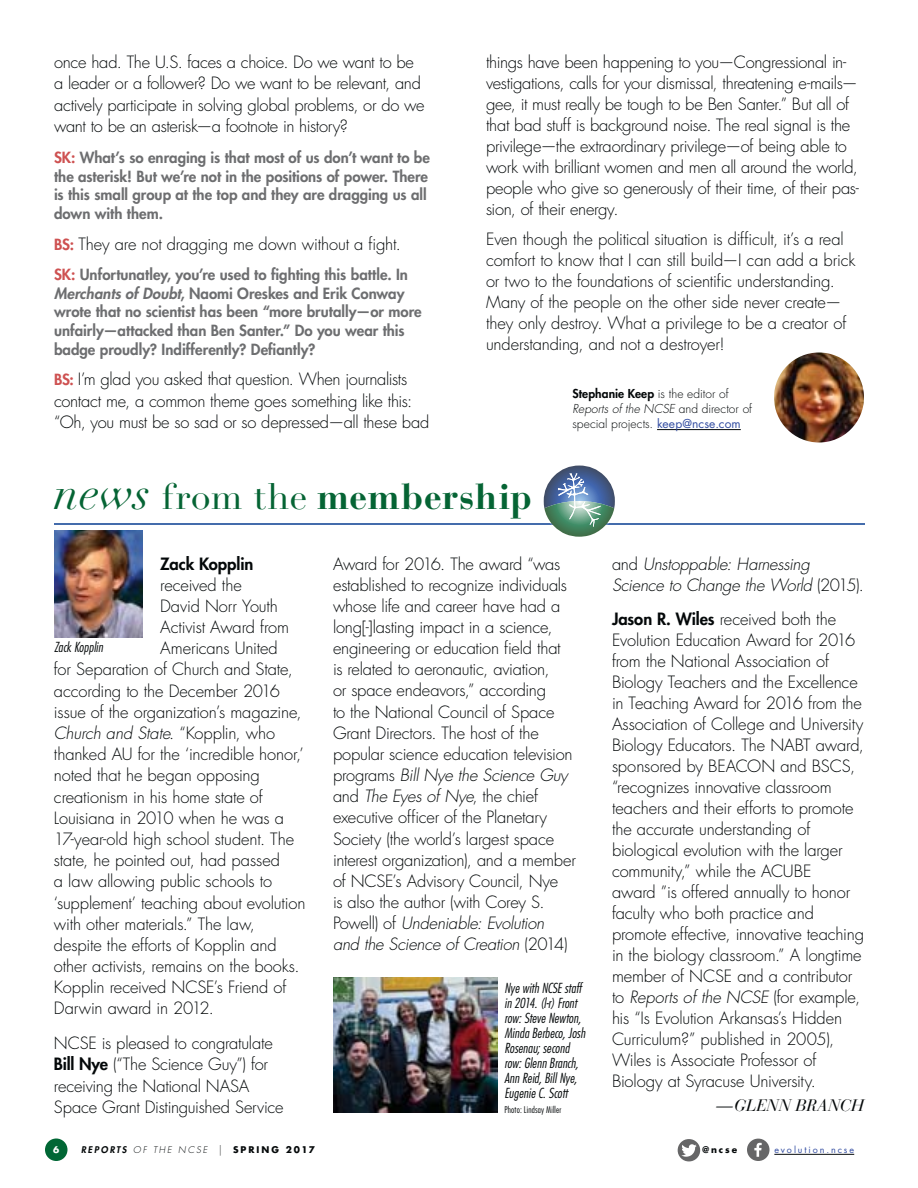
<style>
.page{position:relative;width:918px;height:1188px;background:#fff}
.page>*{position:absolute;margin:0;border:0;box-sizing:border-box;transform-origin:0 0}
.t1{font:700 36px "Bauer Bodoni";letter-spacing:.015em;color:#056434}
.t2{font:300 16.5px/21px "Futura Std";letter-spacing:-.015em;color:#040809}
.t3{font:italic 300 16.5px/21px "Futura Std";letter-spacing:-.01em;color:#040809}
.t4{font:italic 16.5px "Bauer Bodoni";letter-spacing:.02em;color:#040809}
.t5{font:800 16.5px "Futura Std";letter-spacing:-.005em;color:#040809}
.t6{font:800 15px/18.6px "Futura Std";color:#6d6e70}
.t7{font:italic 300 condensed 13.5px/15px "Futura Std";letter-spacing:.005em;color:#040809}
.t8{font:300 12px/15px "Futura Std";color:#040809}
.t9{font:300 condensed 9px "Futura Std";letter-spacing:.025em;color:#040809}
.t10{font:italic 300 9px "Futura Std";letter-spacing:.21em;color:#040809}
.t11{font:700 9px "Futura Std";letter-spacing:.215em;color:#040809}
.t12{font:9px "Futura Std";letter-spacing:.215em;color:#344ea2}
.t13{font:700 9px "Futura Std";color:#fff}
.s1{color:#ce5151}
.s2{font-weight:800;font-size:15px;color:#ce5151}
.s3{font-style:italic}
.s4{font-weight:800}
.s5{font-weight:400;color:#344ea2}
.s6{font-family:"Didot";font-weight:400;font-style:italic;font-size:46.5px}
.s7{font-family:"Didot";font-weight:400}
.s8{font-style:normal}
</style>
<div class="page">
<div style="left:45px;top:1139px;width:23px;height:22px;background:#016735;border-radius:50%"></div>
<hr style="left:54px;top:523px;width:810px;height:2px;background:#446cac">
<svg style="left:543px;top:465px;width:72px;height:72px"></svg>
<hr style="left:657px;top:429px;width:84px;height:1px;background:#040809">
<img style="left:774px;top:353px;width:90px;height:90px;border-radius:50%">
<img style="left:54px;top:530px;width:88px;height:107px">
<img style="left:333px;top:977px;width:165px;height:136px">
<hr style="left:774px;top:1154px;width:80px;height:1px;background:#040809">
<svg style="left:747px;top:1139px;width:23px;height:22px"></svg>
<svg style="left:678px;top:1139px;width:22px;height:22px"></svg>
<p class="t2" style="left:54px;top:52px;width:372px;line-height:21.6px">once had. The U.S. faces a choice. Do we want to be a leader or a follower? Do we want to be relevant, and actively participate in solving global problems, or do we want to be an asterisk—a footnote in history?</p>
<p class="t6" style="left:54px;top:149px;width:378px"><span class="s1">SK:</span> What’s so enraging is that most of us don’t want to be the asterisk! But we’re not in the positions of power. There is this small group at the top and they are dragging us all down with them.</p>
<p class="t2" style="left:54px;top:234px;width:348px"><span class="s2">BS:</span> They are not dragging me down without a fight.</p>
<p class="t6" style="left:54px;top:266px;width:369px"><span class="s1">SK:</span> Unfortunatley, you’re used to fighting this battle. In <span class="s3">Merchants of Doubt</span>, Naomi Oreskes and Erik Conway wrote that no scientist has been “more brutally—or more unfairly—attacked than Ben Santer.” Do you wear this badge proudly? Indifferently? Defiantly?</p>
<p class="t2" style="left:54px;top:369px;width:377px;line-height:21.6px"><span class="s2">BS:</span> I’m glad you asked that question. When journalists contact me, a common theme goes something like this: “Oh, you must be so sad or so depressed—all these bad</p>
<p class="t2" style="left:486px;top:52px;width:374px">things have been happening to you—Congressional in&shy;vestigations, calls for your dismissal, threatening e-mails— gee, it must really be tough to be Ben Santer.” But all of that bad stuff is background noise. The real signal is the privilege—the extraordinary privilege—of being able to work with brilliant women and men all around the world, people who give so generously of their time, of their pas&shy;sion, of their energy.</p>
<p class="t2" style="left:486px;top:229px;width:371px">Even though the political situation is difficult, it’s a real comfort to know that I can still build—I can add a brick or two to the foundations of scientific understanding.<br>Many of the people on the other side never create— they only destroy. What a privilege to be a creator of understanding, and not a destroyer!</p>
<p class="t8" style="left:572px;top:387px;width:181px"><span class="s4">Stephanie Keep</span> is the editor of<br><span class="s3">Reports of the NCSE</span> and director of special projects. <span class="s5">keep@ncse.com</span></p>
<h1 class="t1" style="left:54px;top:482px;width:480px"><span class="s6">news</span> <span class="s7">from the</span> membership</h1>
<p class="t2" style="left:333px;top:554px;width:244px">Award for 2016. The award “was established to recognize individuals whose life and career have had a long[-]lasting impact in a science, engineering or education field that<br>is related to aeronautic, aviation,<br>or space endeavors,” according<br>to the National Council of Space Grant Directors. The host of the popular science education television programs <span class="s3">Bill Nye the Science Guy </span>and <span class="s3">The Eyes of Nye</span>, the chief executive officer of the Planetary Society (the world’s largest space interest organization), and a member of NCSE’s Advisory Council, Nye<br>is also the author (with Corey S.<br>Powell) of <span class="s3">Undeniable: Evolution<br>and the Science of Creation</span> (2014)</p>
<p class="t5" style="left:160px;top:556px;width:95px">Zack Kopplin</p>
<p class="t2" style="left:160px;top:575px;width:83px">received the</p>
<p class="t2" style="left:160px;top:596px;width:119px">David Norr Youth</p>
<p class="t2" style="left:160px;top:618px;width:130px">Activist Award from</p>
<p class="t2" style="left:160px;top:639px;width:119px">Americans United</p>
<p class="t2" style="left:54px;top:660px;width:240px">for Separation of Church and State,</p>
<p class="t2" style="left:54px;top:681px;width:228px">according to the December 2016</p>
<p class="t2" style="left:54px;top:702px;width:249px">issue of the organization’s magazine,</p>
<p class="t3" style="left:54px;top:724px;width:223px">Church and State<span class="s8">. “Kopplin, who</span></p>
<p class="t2" style="left:54px;top:745px;width:251px">thanked AU for the ‘incredible honor,’</p>
<p class="t2" style="left:54px;top:766px;width:207px">noted that he began opposing</p>
<p class="t2" style="left:54px;top:787px;width:210px">creationism in his home state of</p>
<p class="t2" style="left:54px;top:808px;width:232px">Louisiana in 2010 when he was a</p>
<p class="t2" style="left:54px;top:830px;width:242px">17-year-old high school student. The</p>
<p class="t2" style="left:54px;top:851px;width:228px">state, he pointed out, had passed</p>
<p class="t2" style="left:54px;top:872px;width:220px">a law allowing public schools to</p>
<p class="t2" style="left:54px;top:893px;width:253px">‘supplement’ teaching about evolution</p>
<p class="t2" style="left:54px;top:914px;width:203px">with other materials.” The law,</p>
<p class="t2" style="left:54px;top:935px;width:224px">despite the efforts of Kopplin and</p>
<p class="t2" style="left:54px;top:957px;width:247px">other activists, remains on the books.</p>
<p class="t2" style="left:54px;top:978px;width:234px">Kopplin received NCSE’s Friend of</p>
<p class="t2" style="left:54px;top:999px;width:161px">Darwin award in 2012.</p>
<p class="t2" style="left:54px;top:1034px;width:231px">NCSE is pleased to congratulate<br><span class="s4">Bill Nye</span> (“The Science Guy”) for receiving the National NASA<br>Space Grant Distinguished Service</p>
<p class="t7" style="left:54px;top:641px;width:51px">Zack Kopplin</p>
<p class="t7" style="left:504px;top:981px;width:82px">Nye with NCSE staff in 2014. (l-r) Front row: Steve Newton,<br>Minda Berbeco, Josh<br>Rosenau; second row: Glenn Branch,<br>Ann Reid, Bill Nye,<br>Eugenie C. Scott</p>
<p class="t9" style="left:504px;top:1104px;width:58px">Photo: Lindsay Miller</p>
<p class="t13" style="left:53px;top:1146px;width:8px">6</p>
<p class="t10" style="left:81px;top:1146px;width:142px"><span class="s4">REPORTS</span> OF THE NCSE |</p>
<p class="t11" style="left:233px;top:1146px;width:83px">SPRING 2017</p>
<p class="t3" style="left:612px;top:554px;width:253px"><span class="s8">and</span> Unstoppable: Harnessing<br>Science to Change the World <span class="s8">(2015).</span></p>
<p class="t2" style="left:612px;top:610px;width:254px"><span class="s4">Jason R. Wiles</span> received both the Evolution Education Award for 2016 from the National Association of Biology Teachers and the Excellence in Teaching Award for 2016 from the Association of College and University Biology Educators. The NABT award, sponsored by BEACON and BSCS, “recognizes innovative classroom teachers and their efforts to promote the accurate understanding of biological evolution with the larger community,” while the ACUBE<br>award ”is offered annually to honor faculty who both practice and promote effective, innovative teaching in the biology classroom.” A longtime member of NCSE and a contributor to <span class="s3">Reports of the NCSE</span> (for example, his “Is Evolution Arkansas’s Hidden Curriculum?” published in 2005), Wiles is Associate Professor of Biology at Syracuse University.</p>
<p class="t4" style="left:717px;top:1099px;width:149px">—GLENN BRANCH</p>
<p class="t11" style="left:702px;top:1146px;width:36px">@ncse</p>
<p class="t12" style="left:774px;top:1146px;width:81px">evolution.ncse</p>
</div>
